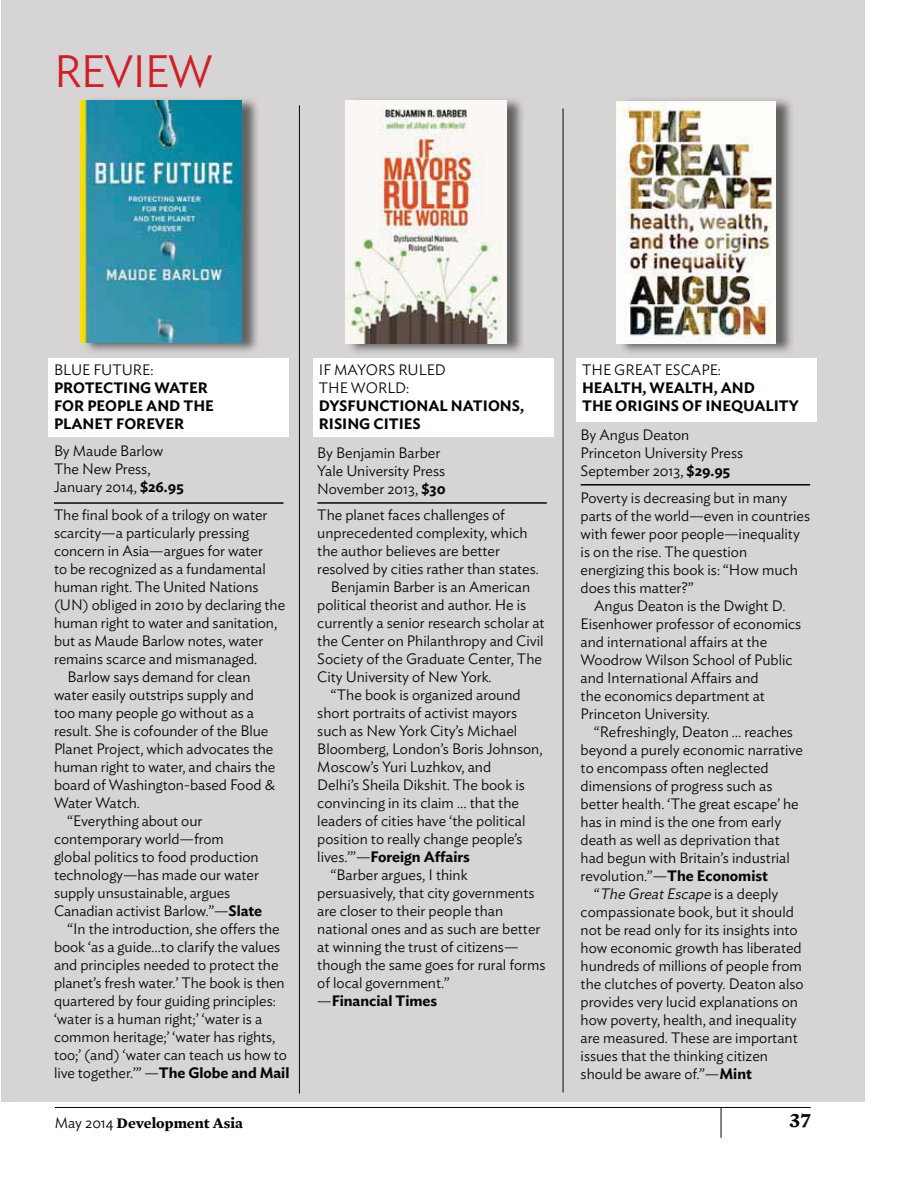
<style>
.page{position:relative;width:918px;height:1188px;background:#fff}
.page>*{position:absolute;margin:0;border:0;box-sizing:border-box;transform-origin:0 0}
.t1{font:300 45px "Ideal Sans";letter-spacing:-.025em;color:#cf1f26}
.t2{font:700 21px "Mercury Text G2";color:#030806}
.t3{font:300 15px/18px "Ideal Sans";color:#030806}
.t4{font:600 15px/18px "Ideal Sans";color:#030806}
.t5{font:italic 300 15px "Ideal Sans";color:#030806}
.t6{font:700 15px "Mercury Text G2";color:#030806}
.s1{font-weight:600}
.s2{font-weight:300}
.s3{font-style:normal}
.s4{font-family:"Ideal Sans";font-weight:300}
</style>
<div class="page">
<hr style="left:55px;top:1107px;width:756px;height:1px;background:#030806">
<hr style="left:721px;top:1108px;width:1px;height:30px;background:#030806">
<div style="left:0;top:0;width:864px;height:1101px;background:#d6d4d4"></div>
<hr style="left:299px;top:105px;width:1px;height:989px;background:#030806">
<img style="left:83px;top:99px;width:175px;height:253px">
<img style="left:81px;top:101px;width:160px;height:241px">
<div style="left:49px;top:358px;width:240px;height:79px;background:#fff"></div>
<hr style="left:54px;top:502px;width:230px;height:2px;background:#030806">
<img style="left:348px;top:99px;width:175px;height:254px">
<img style="left:345px;top:101px;width:161px;height:242px">
<div style="left:313px;top:358px;width:241px;height:79px;background:#fff"></div>
<hr style="left:317px;top:502px;width:230px;height:2px;background:#030806">
<hr style="left:563px;top:109px;width:1px;height:983px;background:#030806">
<img style="left:618px;top:99px;width:174px;height:254px">
<img style="left:617px;top:101px;width:158px;height:242px">
<div style="left:577px;top:358px;width:240px;height:64px;background:#fff"></div>
<hr style="left:581px;top:484px;width:229px;height:2px;background:#030806">
<hr style="left:0;top:0;width:1px;height:1161px;background:#fff">
<h1 class="t1" style="left:54px;top:55px;width:160px">REVIEW</h1>
<p class="t3" style="left:54px;top:362px;width:101px">BLUE FUTURE:</p>
<p class="t4" style="left:54px;top:380px;width:161px">PROTECTING WATER<br>FOR PEOPLE AND THE<br>PLANET FOREVER</p>
<p class="t3" style="left:54px;top:444px;width:131px">By Maude Barlow<br>The New Press,<br>January 2014, <span class="s1">$26.95</span></p>
<p class="t3" style="left:54px;top:507px;width:215px">The final book of a trilogy on water</p>
<p class="t3" style="left:54px;top:525px;width:197px">scarcity—a particularly pressing</p>
<p class="t3" style="left:54px;top:543px;width:211px">concern in Asia—argues for water</p>
<p class="t3" style="left:54px;top:561px;width:213px">to be recognized as a fundamental</p>
<p class="t3" style="left:54px;top:579px;width:206px">human right. The United Nations</p>
<p class="t3" style="left:54px;top:597px;width:233px">(UN) obliged in 2010 by declaring the</p>
<p class="t3" style="left:54px;top:615px;width:225px">human right to water and sanitation,</p>
<p class="t3" style="left:54px;top:633px;width:211px">but as Maude Barlow notes, water</p>
<p class="t3" style="left:54px;top:651px;width:205px">remains scarce and mismanaged.</p>
<p class="t3" style="left:68px;top:669px;width:184px">Barlow says demand for clean</p>
<p class="t3" style="left:54px;top:687px;width:201px">water easily outstrips supply and</p>
<p class="t3" style="left:54px;top:705px;width:202px">too many people go without as a</p>
<p class="t3" style="left:54px;top:723px;width:216px">result. She is cofounder of the Blue</p>
<p class="t3" style="left:54px;top:741px;width:221px">Planet Project, which advocates the</p>
<p class="t3" style="left:54px;top:759px;width:223px">human right to water, and chairs the</p>
<p class="t3" style="left:54px;top:777px;width:223px">board of Washington-based Food &amp;</p>
<p class="t3" style="left:54px;top:795px;width:88px">Water Watch.</p>
<p class="t3" style="left:68px;top:813px;width:136px">“Everything about our</p>
<p class="t3" style="left:54px;top:831px;width:171px">contemporary world—from</p>
<p class="t3" style="left:54px;top:849px;width:206px">global politics to food production</p>
<p class="t3" style="left:54px;top:867px;width:206px">technology—has made our water</p>
<p class="t3" style="left:54px;top:885px;width:178px">supply unsustainable, argues</p>
<p class="t3" style="left:54px;top:903px;width:210px">Canadian activist Barlow.”—<span class="s1">Slate</span></p>
<p class="t3" style="left:68px;top:921px;width:214px">“In the introduction, she offers the</p>
<p class="t3" style="left:54px;top:939px;width:228px">book ‘as a guide…to clarify the values</p>
<p class="t3" style="left:54px;top:957px;width:226px">and principles needed to protect the</p>
<p class="t3" style="left:54px;top:975px;width:232px">planet’s fresh water.’ The book is then</p>
<p class="t3" style="left:54px;top:993px;width:223px">quartered by four guiding principles:</p>
<p class="t3" style="left:54px;top:1011px;width:210px">‘water is a human right;’ ‘water is a</p>
<p class="t3" style="left:54px;top:1029px;width:223px">common heritage;’ ‘water has rights,</p>
<p class="t3" style="left:54px;top:1047px;width:235px">too;’ (and) ‘water can teach us how to</p>
<p class="t3" style="left:54px;top:1065px;width:237px">live together.’” —<span class="s1">The Globe and Mail</span></p>
<p class="t3" style="left:319px;top:362px;width:129px">IF MAYORS RULED<br>THE WORLD:</p>
<p class="t4" style="left:319px;top:398px;width:207px">DYSFUNCTIONAL NATIONS,<br>RISING CITIES</p>
<p class="t3" style="left:317px;top:445px;width:130px">By Benjamin Barber<br>Yale University Press<br>November 2013, <span class="s1">$30</span></p>
<p class="t3" style="left:317px;top:507px;width:189px">The planet faces challenges of</p>
<p class="t3" style="left:317px;top:525px;width:212px">unprecedented complexity, which</p>
<p class="t3" style="left:317px;top:543px;width:184px">the author believes are better</p>
<p class="t3" style="left:317px;top:561px;width:223px">resolved by cities rather than states.</p>
<p class="t3" style="left:331px;top:579px;width:201px">Benjamin Barber is an American</p>
<p class="t3" style="left:317px;top:597px;width:210px">political theorist and author. He is</p>
<p class="t3" style="left:317px;top:615px;width:229px">currently a senior research scholar at</p>
<p class="t3" style="left:317px;top:633px;width:228px">the Center on Philanthropy and Civil</p>
<p class="t3" style="left:317px;top:651px;width:226px">Society of the Graduate Center, The</p>
<p class="t3" style="left:317px;top:669px;width:176px">City University of New York.</p>
<p class="t3" style="left:331px;top:687px;width:191px">“The book is organized around</p>
<p class="t3" style="left:317px;top:705px;width:201px">short portraits of activist mayors</p>
<p class="t3" style="left:317px;top:723px;width:201px">such as New York City’s Michael</p>
<p class="t3" style="left:317px;top:741px;width:227px">Bloomberg, London’s Boris Johnson,</p>
<p class="t3" style="left:317px;top:759px;width:175px">Moscow’s Yuri Luzhkov, and</p>
<p class="t3" style="left:317px;top:777px;width:209px">Delhi’s Sheila Dikshit. The book is</p>
<p class="t3" style="left:317px;top:795px;width:203px">convincing in its claim … that the</p>
<p class="t3" style="left:317px;top:813px;width:210px">leaders of cities have ‘the political</p>
<p class="t3" style="left:317px;top:831px;width:207px">position to really change people’s</p>
<p class="t4" style="left:317px;top:849px;width:154px"><span class="s2">lives.’”—</span>Foreign Affairs</p>
<p class="t3" style="left:331px;top:867px;width:138px">“Barber argues, I think</p>
<p class="t3" style="left:317px;top:885px;width:219px">persuasively, that city governments</p>
<p class="t3" style="left:317px;top:903px;width:187px">are closer to their people than</p>
<p class="t3" style="left:317px;top:921px;width:225px">national ones and as such are better</p>
<p class="t3" style="left:317px;top:939px;width:203px">at winning the trust of citizens—</p>
<p class="t3" style="left:317px;top:957px;width:230px">though the same goes for rural forms</p>
<p class="t3" style="left:317px;top:975px;width:134px">of local government.”</p>
<p class="t4" style="left:317px;top:993px;width:121px"><span class="s2">—</span>Financial Times</p>
<p class="t3" style="left:582px;top:362px;width:140px">THE GREAT ESCAPE:</p>
<p class="t4" style="left:582px;top:380px;width:218px">HEALTH, WEALTH, AND<br>THE ORIGINS OF INEQUALITY</p>
<p class="t3" style="left:581px;top:427px;width:164px">By Angus Deaton<br>Princeton University Press<br>September 2013, <span class="s1">$29.95</span></p>
<p class="t3" style="left:581px;top:490px;width:208px">Poverty is decreasing but in many</p>
<p class="t3" style="left:581px;top:508px;width:231px">parts of the world—even in countries</p>
<p class="t3" style="left:581px;top:526px;width:221px">with fewer poor people—inequality</p>
<p class="t3" style="left:581px;top:544px;width:168px">is on the rise. The question</p>
<p class="t3" style="left:581px;top:562px;width:219px">energizing this book is: “How much</p>
<p class="t3" style="left:581px;top:580px;width:114px">does this matter?”</p>
<p class="t3" style="left:594px;top:598px;width:193px">Angus Deaton is the Dwight D.</p>
<p class="t3" style="left:581px;top:616px;width:222px">Eisenhower professor of economics</p>
<p class="t3" style="left:581px;top:634px;width:188px">and international affairs at the</p>
<p class="t3" style="left:581px;top:652px;width:214px">Woodrow Wilson School of Public</p>
<p class="t3" style="left:581px;top:670px;width:180px">and International Affairs and</p>
<p class="t3" style="left:581px;top:688px;width:186px">the economics department at</p>
<p class="t3" style="left:581px;top:706px;width:131px">Princeton University.</p>
<p class="t3" style="left:594px;top:724px;width:200px">“Refreshingly, Deaton … reaches</p>
<p class="t3" style="left:581px;top:742px;width:224px">beyond a purely economic narrative</p>
<p class="t3" style="left:581px;top:760px;width:190px">to encompass often neglected</p>
<p class="t3" style="left:581px;top:778px;width:193px">dimensions of progress such as</p>
<p class="t3" style="left:581px;top:796px;width:220px">better health. ‘The great escape’ he</p>
<p class="t3" style="left:581px;top:814px;width:202px">has in mind is the one from early</p>
<p class="t3" style="left:581px;top:832px;width:201px">death as well as deprivation that</p>
<p class="t3" style="left:581px;top:850px;width:211px">had begun with Britain’s industrial</p>
<p class="t3" style="left:581px;top:868px;width:189px">revolution.”—<span class="s1">The Economist</span></p>
<p class="t5" style="left:594px;top:888px;width:186px"><span class="s3">“</span> The Great Escape <span class="s3">i s a d e e p l y</span></p>
<p class="t3" style="left:581px;top:904px;width:215px">compassionate book, but it should</p>
<p class="t3" style="left:581px;top:922px;width:219px">not be read only for its insights into</p>
<p class="t3" style="left:581px;top:940px;width:223px">how economic growth has liberated</p>
<p class="t3" style="left:581px;top:958px;width:223px">hundreds of millions of people from</p>
<p class="t3" style="left:581px;top:976px;width:225px">the clutches of poverty. Deaton also</p>
<p class="t3" style="left:581px;top:994px;width:219px">provides very lucid explanations on</p>
<p class="t3" style="left:581px;top:1012px;width:218px">how poverty, health, and inequality</p>
<p class="t3" style="left:581px;top:1030px;width:219px">are measured. These are important</p>
<p class="t3" style="left:581px;top:1048px;width:189px">issues that the thinking citizen</p>
<p class="t3" style="left:581px;top:1066px;width:173px">should be aware of.”—<span class="s1">Mint</span></p>
<p class="t6" style="left:55px;top:1118px;width:190px"><span class="s4">May 2014</span> Development Asia</p>
<h2 class="t2" style="left:790px;top:1114px;width:23px">37</h2>
</div>
